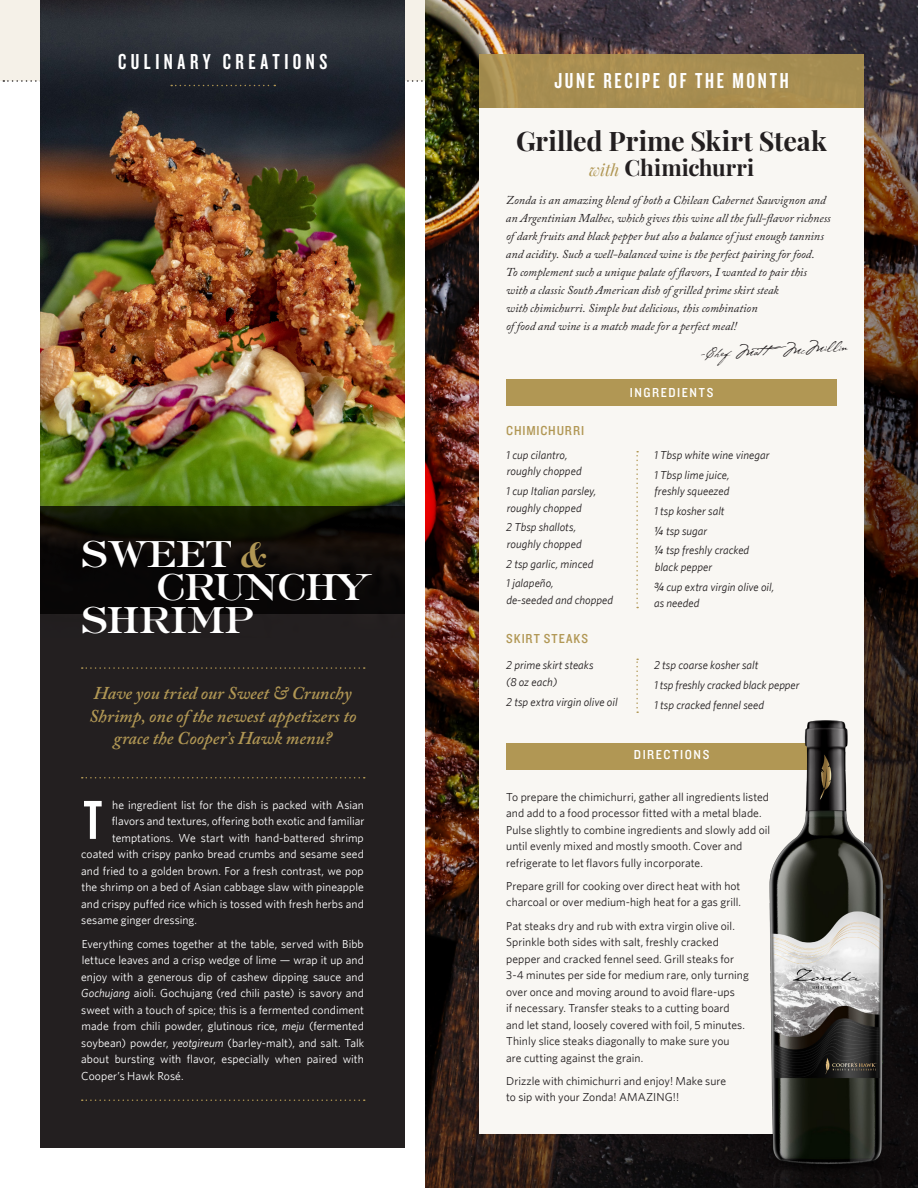
<style>
.page{position:relative;width:918px;height:1188px;background:#fff}
.page>*{position:absolute;margin:0;border:0;box-sizing:border-box;transform-origin:0 0}
.Copy{font:57px "Knockout HTF48 Featherweight";color:#fff}
.Copy-2{font:34.5px "AT Sackers Heavy Roman";letter-spacing:-.025em;color:#fff}
.Copy-3{font:34.5px "AT Sackers Heavy Roman";letter-spacing:-.065em;color:#fff}
.Copy-4{font:700 27px "Playfair Display";letter-spacing:.005em;color:#231f20}
.Copy-5{font:22.5px "Knockout HTF48 Featherweight";letter-spacing:.12em;color:#fff}
.Copy-6{font:22.5px "Knockout HTF48 Featherweight";letter-spacing:.2em;color:#fff}
.Copy-7{font:700 22.5px "Playfair Display";letter-spacing:.005em;color:#231f20}
.event_name{font:italic 600 18px/22.5px "Adobe Caslon Pro";color:#b19754;text-align:center}
.Copy-8{font:13.95px "P22 Cezanne";color:#231f20}
.WOM_article_no_basel{font:13.5px "Knockout HTF30 Junior Welterwt";letter-spacing:.065em;color:#b19754}
.WOM_article_no_basel-2{font:13.5px "Knockout HTF30 Junior Welterwt";letter-spacing:.115em;color:#fff}
.Copy-9{font:italic 12px/18px "Adobe Caslon Pro";color:#231f20}
._7_75pt_body_text{font:11.7px/16.5px "Whitney";letter-spacing:.005em;color:#fff;text-align:justify}
._7_75pt_body_text-2{font:11.7px/16.5px "Whitney";color:#231f20}
.Copy-10{font:italic 11.7px/16.5px "Whitney";color:#231f20}
.s1{font-family:"Didot HTF B06 Bold Ital";color:#b19754}
.s2{font-style:italic}
.s3{font-weight:400;font-style:italic;font-size:16.5px;color:#b19754}
.s4{font-family:"Helvetica Neue"}
</style>
<div class="page">
<div style="left:0;top:0;width:918px;height:81px;background:#f5f1e8"></div>
<div style="left:40px;top:0;width:365px;height:1148px;background:#231f20"></div>
<img style="left:425px;top:0;width:493px;height:1188px">
<div style="left:479px;top:108px;width:385px;height:1026px;background:#f9f7f3"></div>
<div style="left:479px;top:54px;width:385px;height:54px;background:#a88e51"></div>
<div style="left:506px;top:379px;width:331px;height:27px;background:#b19754"></div>
<div style="left:506px;top:743px;width:331px;height:27px;background:#b19754"></div>
<svg style="left:636px;top:451px;width:2px;height:157px"></svg>
<svg style="left:636px;top:659px;width:2px;height:54px"></svg>
<img style="left:753px;top:700px;width:148px;height:488px">
<img style="left:40px;top:0;width:365px;height:506px">
<svg style="left:3px;top:80px;width:915px;height:6px"></svg>
<svg style="left:40px;top:506px;width:365px;height:108px;background:#0b0a05"></svg>
<svg style="left:82px;top:667px;width:283px;height:2px"></svg>
<svg style="left:82px;top:777px;width:283px;height:1px"></svg>
<svg style="left:82px;top:1100px;width:283px;height:1px"></svg>
<p class="Copy-6" style="left:118px;top:50px;width:211px">CULINARY CREATIONS</p>
<p class="Copy-2" style="left:81px;top:531px;width:187px">SWEET <span class="s1">&amp;</span></p>
<p class="Copy-3" style="left:156px;top:564px;width:218px">CRUNCHY</p>
<p class="Copy-2" style="left:81px;top:597px;width:175px">SHRIMP</p>
<p class="event_name" style="left:89px;top:682px;width:269px">Have you tried our Sweet &amp; Crunchy<br>Shrimp, one of the newest appetizers to grace the Cooper’s Hawk menu?</p>
<p class="_7_75pt_body_text" style="left:112px;top:796px;width:253px">he ingredient list for the dish is packed with Asian</p>
<p class="_7_75pt_body_text" style="left:112px;top:813px;width:254px">flavors and textures, offering both exotic and familiar</p>
<p class="_7_75pt_body_text" style="left:112px;top:829px;width:253px">temptations. We start with hand-battered shrimp</p>
<p class="_7_75pt_body_text" style="left:81px;top:846px;width:284px">coated with crispy panko bread crumbs and sesame seed</p>
<p class="_7_75pt_body_text" style="left:81px;top:862px;width:284px">and fried to a golden brown. For a fresh contrast, we pop</p>
<p class="_7_75pt_body_text" style="left:82px;top:879px;width:284px">the shrimp on a bed of Asian cabbage slaw with pineapple</p>
<p class="_7_75pt_body_text" style="left:81px;top:895px;width:284px">and crispy puffed rice which is tossed with fresh herbs and</p>
<p class="_7_75pt_body_text" style="left:81px;top:912px;width:117px">sesame ginger dressing.</p>
<p class="_7_75pt_body_text" style="left:81px;top:935px;width:285px">Everything comes together at the table, served with Bibb lettuce leaves and a crisp wedge of lime — wrap it up and enjoy with a generous dip of cashew dipping sauce and <span class="s2">Gochujang</span> aioli. Gochujang (red chili paste) is savory and sweet with a touch of spice; this is a fermented condiment made from chili powder, glutinous rice, <span class="s2">meju</span> (fermented soybean) powder, <span class="s2">yeotgireum</span> (barley-malt), and salt. Talk about bursting with flavor, especially when paired with Cooper’s Hawk Rosé.</p>
<p class="Copy" style="left:84px;top:791px;width:20px">T</p>
<p class="Copy-5" style="left:554px;top:69px;width:236px">JUNE RECIPE OF THE MONTH</p>
<p class="Copy-4" style="left:516px;top:124px;width:312px">Grilled Prime Skirt Steak</p>
<p class="Copy-7" style="left:589px;top:153px;width:167px"><span class="s3">with</span> Chimichurri</p>
<p class="Copy-9" style="left:506px;top:191px;width:327px">Zonda is an amazing blend of both a Chilean Cabernet Sauvignon and an Argentinian Malbec, which gives this wine all the full-flavor richness of dark fruits and black pepper but also a balance of just enough tannins and acidity. Such a well-balanced wine is the perfect pairing for food.<br>To complement such a unique palate of flavors, I wanted to pair this with a classic South American dish of grilled prime skirt steak<br>with chimichurri. Simple but delicious, this combination<br>of food and wine is a match made for a perfect meal!</p>
<p class="Copy-8" style="left:700px;top:344px;width:68px;rotate:-3deg">-Chef Matt</p>
<p class="Copy-8" style="left:782px;top:341px;width:67px;rotate:-3deg">McMillin</p>
<p class="WOM_article_no_basel" style="left:506px;top:424px;width:79px">CHIMICHURRI</p>
<p class="Copy-10" style="left:506px;top:446px;width:77px">1 cup cilantro, roughly chopped</p>
<p class="Copy-10" style="left:506px;top:483px;width:92px">1 cup Italian parsley, roughly chopped</p>
<p class="Copy-10" style="left:506px;top:519px;width:77px">2 Tbsp shallots, roughly chopped</p>
<p class="Copy-10" style="left:506px;top:555px;width:89px">2 tsp garlic, minced</p>
<p class="Copy-10" style="left:506px;top:575px;width:109px">1 jalapeño,<br>de-seeded and chopped</p>
<p class="WOM_article_no_basel" style="left:506px;top:631px;width:83px">SKIRT STEAKS</p>
<p class="Copy-10" style="left:506px;top:657px;width:89px">2 prime skirt steaks (8 oz each)</p>
<p class="Copy-10" style="left:506px;top:693px;width:113px">2 tsp extra virgin olive oil</p>
<p class="WOM_article_no_basel-2" style="left:630px;top:386px;width:85px">INGREDIENTS</p>
<p class="Copy-10" style="left:654px;top:446px;width:117px">1 Tbsp white wine vinegar</p>
<p class="Copy-10" style="left:654px;top:466px;width:77px">1 Tbsp lime juice, freshly squeezed</p>
<p class="Copy-10" style="left:654px;top:502px;width:72px">1 tsp kosher salt</p>
<p class="Copy-10" style="left:654px;top:522px;width:55px"><span class="s4">¼</span> tsp sugar</p>
<p class="Copy-10" style="left:654px;top:542px;width:97px"><span class="s4">¼</span> tsp freshly cracked black pepper</p>
<p class="Copy-10" style="left:654px;top:578px;width:122px"><span class="s4">¾</span> cup extra virgin olive oil, as needed</p>
<p class="Copy-10" style="left:654px;top:657px;width:106px">2 tsp coarse kosher salt</p>
<p class="Copy-10" style="left:654px;top:677px;width:147px">1 tsp freshly cracked black pepper</p>
<p class="Copy-10" style="left:654px;top:696px;width:112px">1 tsp cracked fennel seed</p>
<p class="WOM_article_no_basel-2" style="left:634px;top:748px;width:77px">DIRECTIONS</p>
<p class="_7_75pt_body_text-2" style="left:506px;top:788px;width:265px">To prepare the chimichurri, gather all ingredients listed and add to a food processor fitted with a metal blade.<br>Pulse slightly to combine ingredients and slowly add oil until evenly mixed and mostly smooth. Cover and refrigerate to let flavors fully incorporate.</p>
<p class="_7_75pt_body_text-2" style="left:506px;top:877px;width:236px">Prepare grill for cooking over direct heat with hot charcoal or over medium-high heat for a gas grill.</p>
<p class="_7_75pt_body_text-2" style="left:506px;top:917px;width:244px">Pat steaks dry and rub with extra virgin olive oil.<br>Sprinkle both sides with salt, freshly cracked pepper and cracked fennel seed. Grill steaks for 3-4 minutes per side for medium rare, only turning over once and moving around to avoid flare-ups<br>if necessary. Transfer steaks to a cutting board and let stand, loosely covered with foil, 5 minutes.<br>Thinly slice steaks diagonally to make sure you<br>are cutting against the grain.</p>
<p class="_7_75pt_body_text-2" style="left:506px;top:1072px;width:221px">Drizzle with chimichurri and enjoy! Make sure to sip with your Zonda! AMAZING!!</p>
</div>
